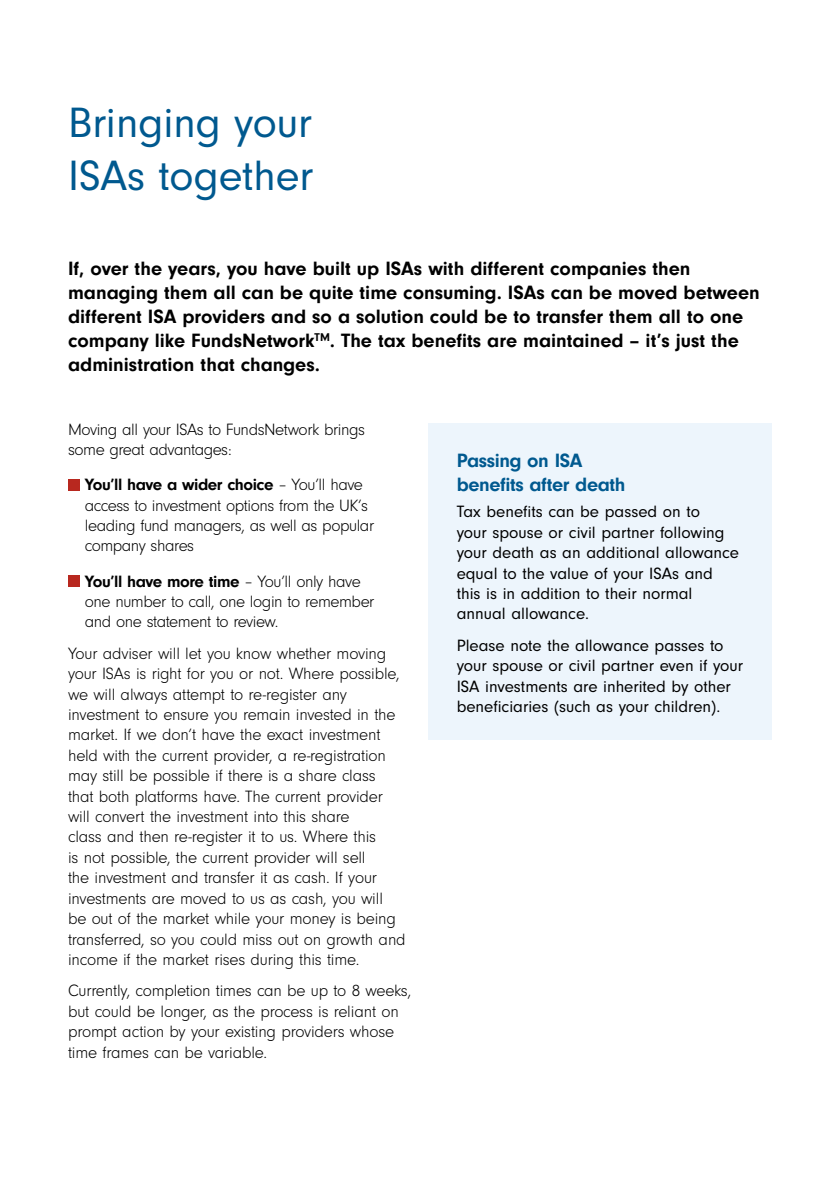
<style>
.page{position:relative;width:834px;height:1191px;background:#fff}
.page>*{position:absolute;margin:0;border:0;box-sizing:border-box;transform-origin:0 0}
.t1{font:44px/52.8px "Neuzeit Gro";color:#00598f}
.t2{font:700 20px/24px "Neuzeit Grotesk T";color:#000}
.t3{font:700 20px/24px "Neuzeit Grotesk T";letter-spacing:-.02em;color:#00598f}
.t4{font:300 17px/20.4px "Neuzeit Gro";letter-spacing:-.015em;color:#000}
.t5{font:17px/20.4px "Neuzeit Grotesk T";color:#000}
.t6{font:700 17px "Neuzeit Grotesk T";letter-spacing:-.025em;color:#000}
.s1{font-family:"Neuzeit Gro";font-weight:300}
</style>
<div class="page">
<div style="left:68px;top:479px;width:11px;height:11px;background:#b8281f"></div>
<div style="left:68px;top:575px;width:11px;height:11px;background:#b8281f"></div>
<div style="left:428px;top:423px;width:343px;height:317px;background:#edf5fc"></div>
<h1 class="t1" style="left:68px;top:97px;width:247px">Bringing your<br>ISAs together</h1>
<p class="t2" style="left:68px;top:257px;width:693px">If, over the years, you have built up ISAs with different companies then managing them all can be quite time consuming. ISAs can be moved between different ISA providers and so a solution could be to transfer them all to one company like FundsNetwork<sup>TM</sup>. The tax benefits are maintained – it’s just the administration that changes.</p>
<p class="t4" style="left:68px;top:419px;width:298px">Moving all your ISAs to FundsNetwork brings some great advantages:</p>
<p class="t6" style="left:85px;top:475px;width:279px">You’ll have a wider choice <span class="s1">– You’ll have</span></p>
<p class="t4" style="left:85px;top:495px;width:291px">access to investment options from the UK’s leading fund managers, as well as popular company shares</p>
<p class="t6" style="left:85px;top:571px;width:277px">You’ll have more time <span class="s1">– You’ll only have</span></p>
<p class="t4" style="left:85px;top:591px;width:291px">one number to call, one login to remember and one statement to review.</p>
<p class="t4" style="left:68px;top:643px;width:339px">Your adviser will let you know whether moving your ISAs is right for you or not. Where possible, we will always attempt to re-register any investment to ensure you remain invested in the market. If we don’t have the exact investment held with the current provider, a re-registration may still be possible if there is a share class<br>that both platforms have. The current provider will convert the investment into this share<br>class and then re-register it to us. Where this<br>is not possible, the current provider will sell<br>the investment and transfer it as cash. If your investments are moved to us as cash, you will<br>be out of the market while your money is being transferred, so you could miss out on growth and income if the market rises during this time.</p>
<p class="t4" style="left:68px;top:981px;width:345px">Currently, completion times can be up to 8 weeks, but could be longer, as the process is reliant on prompt action by your existing providers whose time frames can be variable.</p>
<p class="t3" style="left:456px;top:448px;width:170px">Passing on ISA benefits after death</p>
<p class="t5" style="left:456px;top:502px;width:284px">Tax benefits can be passed on to<br>your spouse or civil partner following your death as an additional allowance equal to the value of your ISAs and this is in addition to their normal annual allowance.</p>
<p class="t5" style="left:456px;top:635px;width:288px">Please note the allowance passes to your spouse or civil partner even if your ISA investments are inherited by other beneficiaries (such as your children).</p>
</div>
